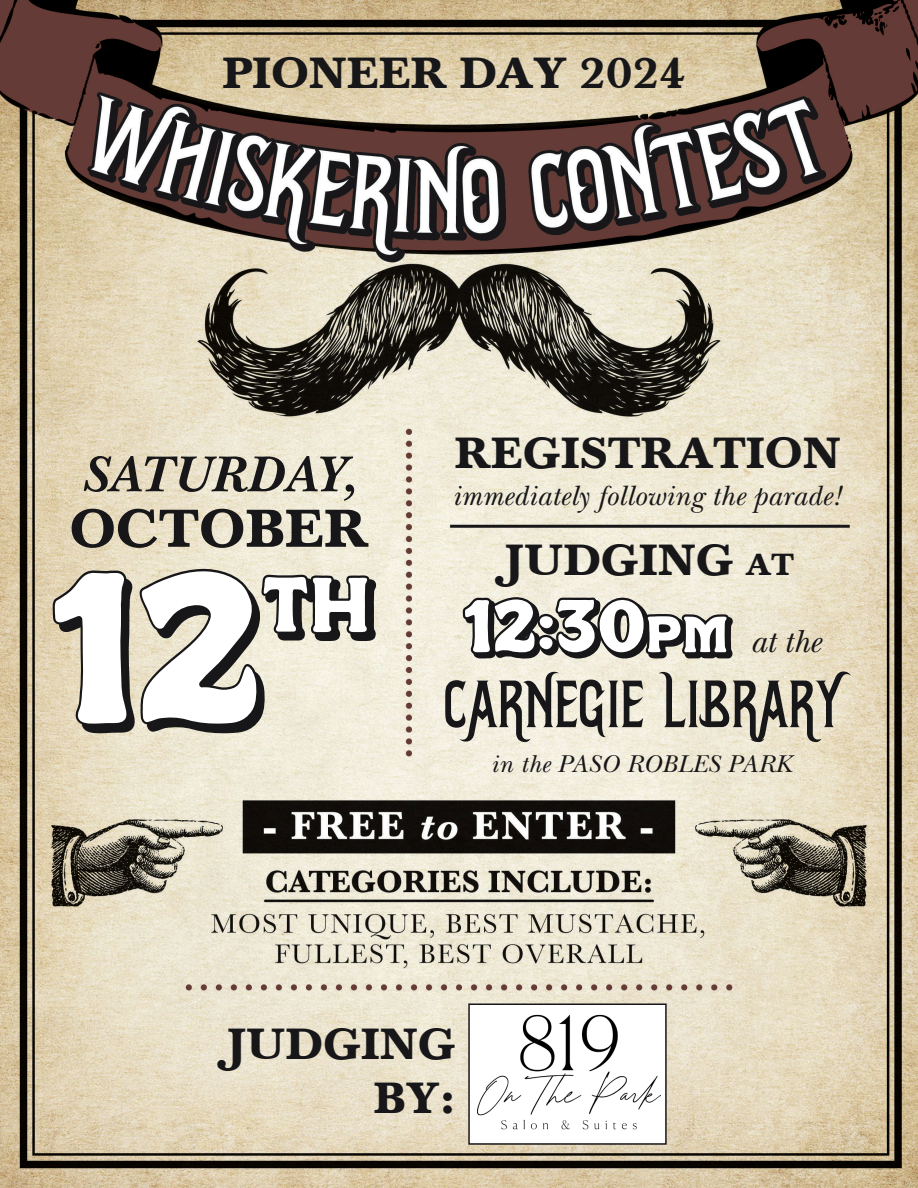
<style>
.page{position:relative;width:918px;height:1188px;background:#fff}
.page>*{position:absolute;margin:0;border:0;box-sizing:border-box;transform-origin:0 0}
.t1{font:208.65px "Hand Crafted A Regular";color:#fff}
.t2{font:77.25px "Hand Crafted A Regular";color:#fff}
.t3{font:72.3px "Hand Crafted A Regular";color:#fff}
.t4{font:55.5px "Baskerville";letter-spacing:-.005em;color:#171618}
.t5{font:italic 700 52.8px "New Baskerville Std";letter-spacing:.025em;color:#171618}
.t6{font:45.3px/54.3px "Baskerville";letter-spacing:-.005em;color:#171618;text-align:right}
.t7{font:italic 29.1px "New Baskerville Std";letter-spacing:.01em;color:#171618}
.t8{font:italic 25.35px "New Baskerville Std";letter-spacing:.02em;color:#171618}
.s1{font-size:31.65px}
.s2{font-size:50.7px}
.s3{font-family:"New Baskerville Std";font-style:italic;font-size:33.15px;color:#171618}
</style>
<div class="page">
<img style="left:0;top:0;width:918px;height:1188px">
<img style="left:53px;top:440px;width:335px;height:327px">
<img style="left:212px;top:50px;width:466px;height:50px">
<img style="left:432px;top:431px;width:439px;height:355px">
<svg style="left:679px;top:0;width:60px;height:896px;background:#d5ccb7"></svg>
<svg style="left:678px;top:0;width:55px;height:485px;background:#ada28f"></svg>
<svg style="left:445px;top:485px;width:406px;height:357px;background:#c0bbac"></svg>
<svg style="left:258px;top:0;width:50px;height:758px;background:#ae9e85"></svg>
<svg style="left:308px;top:0;width:74px;height:781px;background:#cec7b7"></svg>
<svg style="left:307px;top:0;width:66px;height:160px;background:#ad9b80"></svg>
<svg style="left:49px;top:160px;width:324px;height:576px;background:#aca594"></svg>
<img style="left:169px;top:995px;width:575px;height:147px">
<div style="left:469px;top:1004px;width:197px;height:140px;background:#fff"></div>
<div style="left:468px;top:1003px;width:199px;height:142px;border:2px solid #171618"></div>
<img style="left:477px;top:1014px;width:183px;height:116px">
<p class="t6" style="left:222px;top:46px;width:465px">PIONEER DAY 2024</p>
<p class="t5" style="left:82px;top:444px;width:276px">SATURDAY,</p>
<p class="t4" style="left:69px;top:495px;width:301px">OCTOBER</p>
<h1 class="t1" style="left:47px;top:521px;width:218px">12</h1>
<h2 class="t2" style="left:261px;top:557px;width:111px">TH</h2>
<p class="t6" style="left:455px;top:427px;width:388px">REGISTRATION</p>
<p class="t7" style="left:452px;top:479px;width:390px">immediately following the parade!</p>
<p class="t6" style="left:495px;top:534px;width:301px">JUDGING <span class="s1">AT</span></p>
<h3 class="t3" style="left:462px;top:582px;width:360px">12:30<span class="s2">PM</span> <span class="s3">at the</span></h3>
<p class="t8" style="left:491px;top:749px;width:302px">in the PASO ROBLES PARK</p>
<p class="t6" style="left:217px;top:1017px;width:240px">JUDGING<br>BY:</p>
</div>
